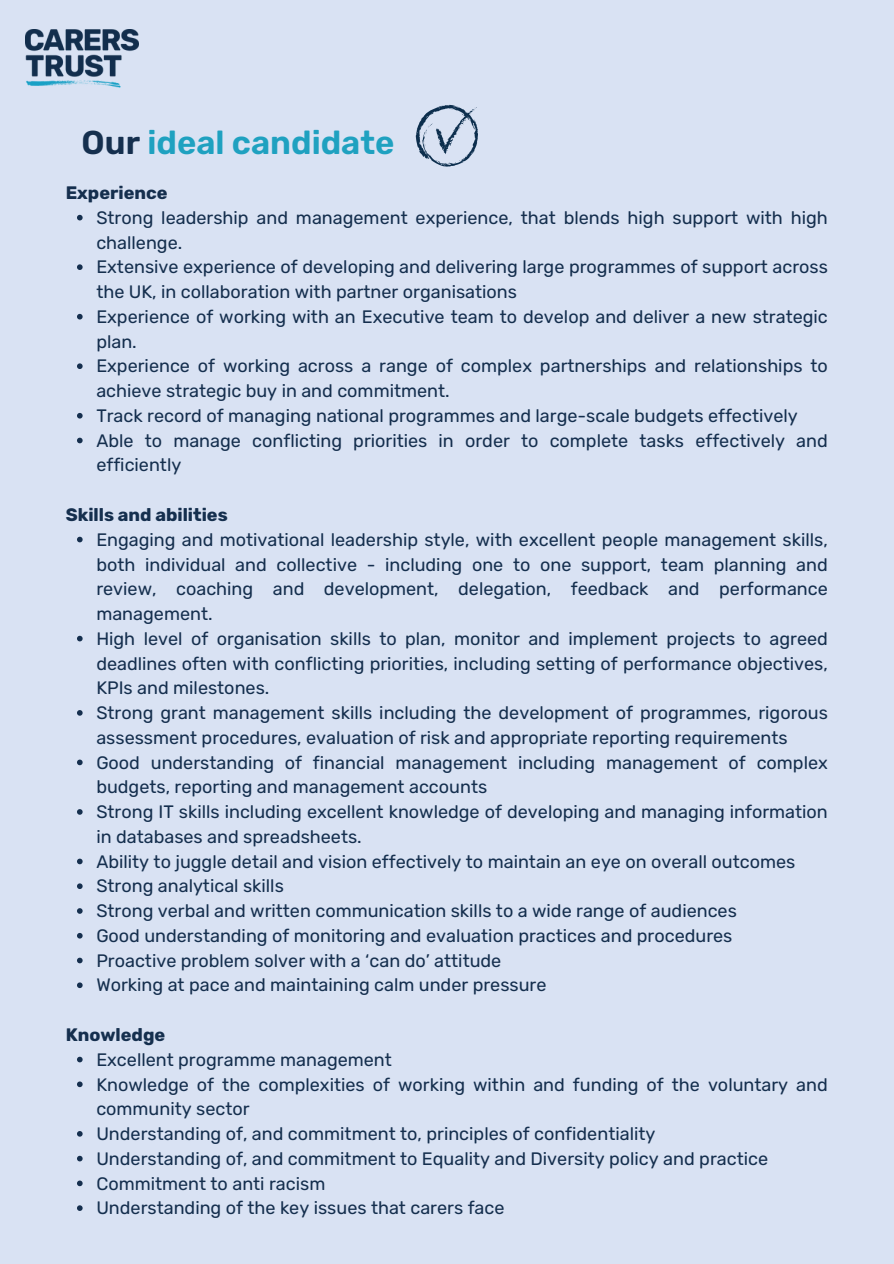
<style>
.page{position:relative;width:894px;height:1264px;background:#fff}
.page>*{position:absolute;margin:0;border:0;box-sizing:border-box;transform-origin:0 0}
.t1{font:600 33px "Rubik";color:#1fa1c0}
.t2{font:18px/24.8px "Rubik";color:#152f4e}
.t3{font:700 18px "Rubik";color:#152f4e}
.s1{color:#152f4e}
</style>
<div class="page">
<div style="left:0;top:0;width:893px;height:1263px;background:#d9e2f3"></div>
<img style="left:25px;top:30px;width:114px;height:58px">
<svg style="left:415px;top:105px;width:63px;height:62px"></svg>
<svg style="left:77px;top:215px;width:6px;height:5px"></svg>
<svg style="left:77px;top:264px;width:6px;height:6px"></svg>
<svg style="left:77px;top:314px;width:6px;height:5px"></svg>
<svg style="left:77px;top:363px;width:6px;height:6px"></svg>
<svg style="left:77px;top:413px;width:6px;height:5px"></svg>
<svg style="left:77px;top:437px;width:6px;height:6px"></svg>
<svg style="left:77px;top:536px;width:6px;height:6px"></svg>
<svg style="left:77px;top:635px;width:6px;height:6px"></svg>
<svg style="left:77px;top:710px;width:6px;height:5px"></svg>
<svg style="left:77px;top:759px;width:6px;height:6px"></svg>
<svg style="left:77px;top:809px;width:6px;height:5px"></svg>
<svg style="left:77px;top:858px;width:6px;height:6px"></svg>
<svg style="left:77px;top:883px;width:6px;height:6px"></svg>
<svg style="left:77px;top:908px;width:6px;height:5px"></svg>
<svg style="left:77px;top:933px;width:6px;height:5px"></svg>
<svg style="left:77px;top:957px;width:6px;height:6px"></svg>
<svg style="left:77px;top:982px;width:6px;height:6px"></svg>
<svg style="left:77px;top:1056px;width:6px;height:6px"></svg>
<svg style="left:77px;top:1081px;width:6px;height:6px"></svg>
<svg style="left:77px;top:1131px;width:6px;height:5px"></svg>
<svg style="left:77px;top:1155px;width:6px;height:6px"></svg>
<svg style="left:77px;top:1180px;width:6px;height:6px"></svg>
<svg style="left:77px;top:1205px;width:6px;height:5px"></svg>
<h1 class="t1" style="left:82px;top:123px;width:314px"><span class="s1">Our</span> ideal candidate</h1>
<p class="t3" style="left:66px;top:182px;width:103px">Experience</p>
<h2 class="t2" style="left:96px;top:205px;width:732px">Strong leadership and management experience, that blends high support with high challenge.</h2>
<p class="t2" style="left:96px;top:255px;width:732px">Extensive experience of developing and delivering large programmes of support across the UK, in collaboration with partner organisations</p>
<p class="t2" style="left:96px;top:304px;width:732px">Experience of working with an Executive team to develop and deliver a new strategic plan.</p>
<p class="t2" style="left:96px;top:354px;width:732px">Experience of working across a range of complex partnerships and relationships to achieve strategic buy in and commitment.</p>
<p class="t2" style="left:96px;top:403px;width:702px">Track record of managing national programmes and large-scale budgets effectively</p>
<p class="t2" style="left:96px;top:428px;width:732px">Able to manage conflicting priorities in order to complete tasks effectively and efficiently</p>
<p class="t3" style="left:66px;top:504px;width:163px">Skills and abilities</p>
<h2 class="t2" style="left:96px;top:527px;width:732px;text-align:justify">Engaging and motivational leadership style, with excellent people management skills, both individual and collective - including one to one support, team planning and review, coaching and development, delegation, feedback and performance management.</h2>
<p class="t2" style="left:96px;top:626px;width:732px;text-align:justify">High level of organisation skills to plan, monitor and implement projects to agreed deadlines often with conflicting priorities, including setting of performance objectives, KPIs and milestones.</p>
<p class="t2" style="left:96px;top:700px;width:732px">Strong grant management skills including the development of programmes, rigorous assessment procedures, evaluation of risk and appropriate reporting requirements</p>
<p class="t2" style="left:96px;top:750px;width:732px">Good understanding of financial management including management of complex budgets, reporting and management accounts</p>
<p class="t2" style="left:96px;top:799px;width:732px">Strong IT skills including excellent knowledge of developing and managing information in databases and spreadsheets.</p>
<p class="t2" style="left:96px;top:849px;width:700px">Ability to juggle detail and vision effectively to maintain an eye on overall outcomes</p>
<p class="t2" style="left:96px;top:873px;width:189px">Strong analytical skills</p>
<p class="t2" style="left:96px;top:898px;width:642px">Strong verbal and written communication skills to a wide range of audiences</p>
<p class="t2" style="left:96px;top:923px;width:637px">Good understanding of monitoring and evaluation practices and procedures</p>
<p class="t2" style="left:96px;top:948px;width:406px">Proactive problem solver with a ‘can do’ attitude</p>
<p class="t2" style="left:96px;top:972px;width:451px">Working at pace and maintaining calm under pressure</p>
<p class="t3" style="left:66px;top:1024px;width:101px">Knowledge</p>
<h2 class="t2" style="left:96px;top:1047px;width:297px">Excellent programme management</h2>
<p class="t2" style="left:96px;top:1071px;width:732px">Knowledge of the complexities of working within and funding of the voluntary and community sector</p>
<p class="t2" style="left:96px;top:1121px;width:560px">Understanding of, and commitment to, principles of confidentiality</p>
<p class="t2" style="left:96px;top:1146px;width:673px">Understanding of, and commitment to Equality and Diversity policy and practice</p>
<p class="t2" style="left:96px;top:1170px;width:230px">Commitment to anti racism</p>
<p class="t2" style="left:96px;top:1195px;width:409px">Understanding of the key issues that carers face</p>
</div>
